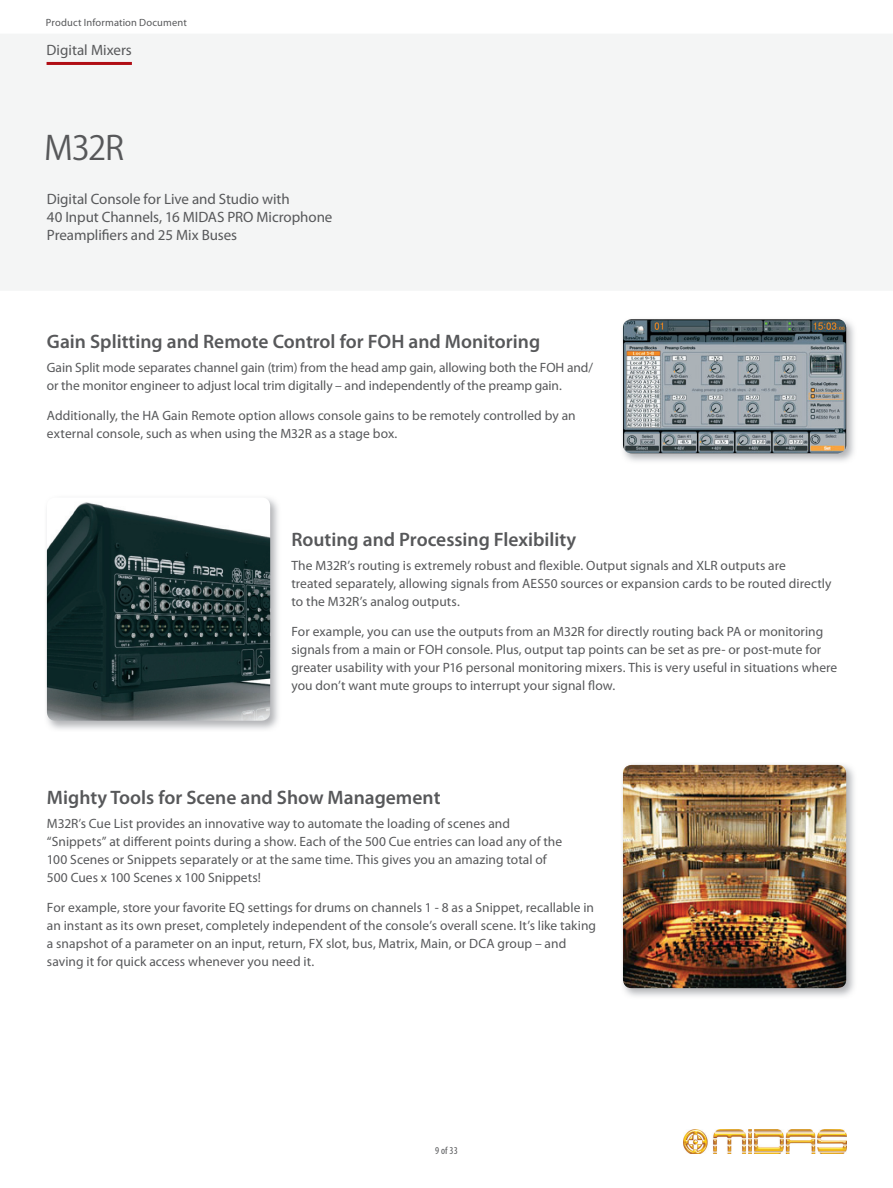
<style>
.page{position:relative;width:893px;height:1188px;background:#fff}
.page>*{position:absolute;margin:0;border:0;box-sizing:border-box;transform-origin:0 0}
.t1{font:33px "Koz Go Pro Regular 90 pv RKSJ H";color:#57585a}
.t2{font:600 19.5px "Myriad Pro";color:#57585a}
.t3{font:15px/18px "Myriad Pro";letter-spacing:-.005em;color:#57585a}
.t4{font:13.5px/18px "Myriad Pro";color:#57585a}
.t5{font:10.5px "Myriad Pro";letter-spacing:.015em;color:#57585a}
.t6{font:condensed 10.5px "Myriad Pro";color:#57585a}
.s1{font-stretch:condensed}
</style>
<div class="page">
<img style="left:683px;top:1130px;width:163px;height:24px">
<hr style="left:47px;top:62px;width:85px;height:3px;background:#b00d15">
<img style="left:622px;top:764px;width:232px;height:233px">
<img style="left:623px;top:765px;width:223px;height:223px;border-radius:9px">
<img style="left:46px;top:497px;width:232px;height:233px">
<img style="left:47px;top:497px;width:223px;height:224px;border-radius:9px">
<img style="left:621px;top:318px;width:235px;height:144px">
<img style="left:623px;top:319px;width:223px;height:134px;border-radius:9px">
<p class="t5" style="left:46px;top:18px;width:142px">Product Information Document</p>
<p class="t3" style="left:47px;top:42px;width:87px">Digital Mixers</p>
<h1 class="t1" style="left:44px;top:135px;width:82px">M32R</h1>
<p class="t3" style="left:47px;top:191px;width:287px">Digital Console for Live and Studio with<br>40 Input Channels, 16 MIDAS PRO Microphone<br>Preamplifiers and 25 Mix Buses</p>
<h2 class="t2" style="left:47px;top:334px;width:495px">Gain Splitting and Remote Control for FOH and Monitoring</h2>
<p class="t4" style="left:47px;top:360px;width:548px">Gain Split mode separates channel gain (trim) from the head amp gain, allowing both the FOH and/ or the monitor engineer to adjust local trim digitally – and independently of the preamp gain.</p>
<p class="t4" style="left:47px;top:408px;width:530px">Additionally, the HA Gain Remote option allows console gains to be remotely controlled by an external console, such as when using the M32R as a stage box.</p>
<h2 class="t2" style="left:291px;top:532px;width:286px">Routing and Processing Flexibility</h2>
<p class="t4" style="left:291px;top:558px;width:542px">The M32R’s routing is extremely robust and flexible. Output signals and XLR outputs are<br>treated separately, allowing signals from AES50 sources or expansion cards to be routed directly to the M32R’s analog outputs.</p>
<p class="t4" style="left:291px;top:624px;width:547px">For example, you can use the outputs from an M32R for directly routing back PA or monitoring signals from a main or FOH console. Plus, output tap points can be set as pre- or post-mute for greater usability with your P16 personal monitoring mixers. This is very useful in situations where you don’t want mute groups to interrupt your signal flow.</p>
<h2 class="t2" style="left:47px;top:790px;width:395px">Mighty Tools for Scene and Show Management</h2>
<p class="t4" style="left:47px;top:816px;width:517px">M32R<span class="s1">’</span>s Cue List provides an innovative way to automate the loading of scenes and “Snippets” at different points during a show. Each of the 500 Cue entries can load any of the 100 Scenes or Snippets separately or at the same time. This gives you an amazing total of 500 Cues x 100 Scenes x 100 Snippets!</p>
<p class="t4" style="left:47px;top:900px;width:551px">For example, store your favorite EQ settings for drums on channels 1 - 8 as a Snippet, recallable in an instant as its own preset, completely independent of the console’s overall scene. It’s like taking a snapshot of a parameter on an input, return, FX slot, bus, Matrix, Main, or DCA group – and saving it for quick access whenever you need it.</p>
<p class="t6" style="left:435px;top:1147px;width:24px">9 of 33</p>
</div>
